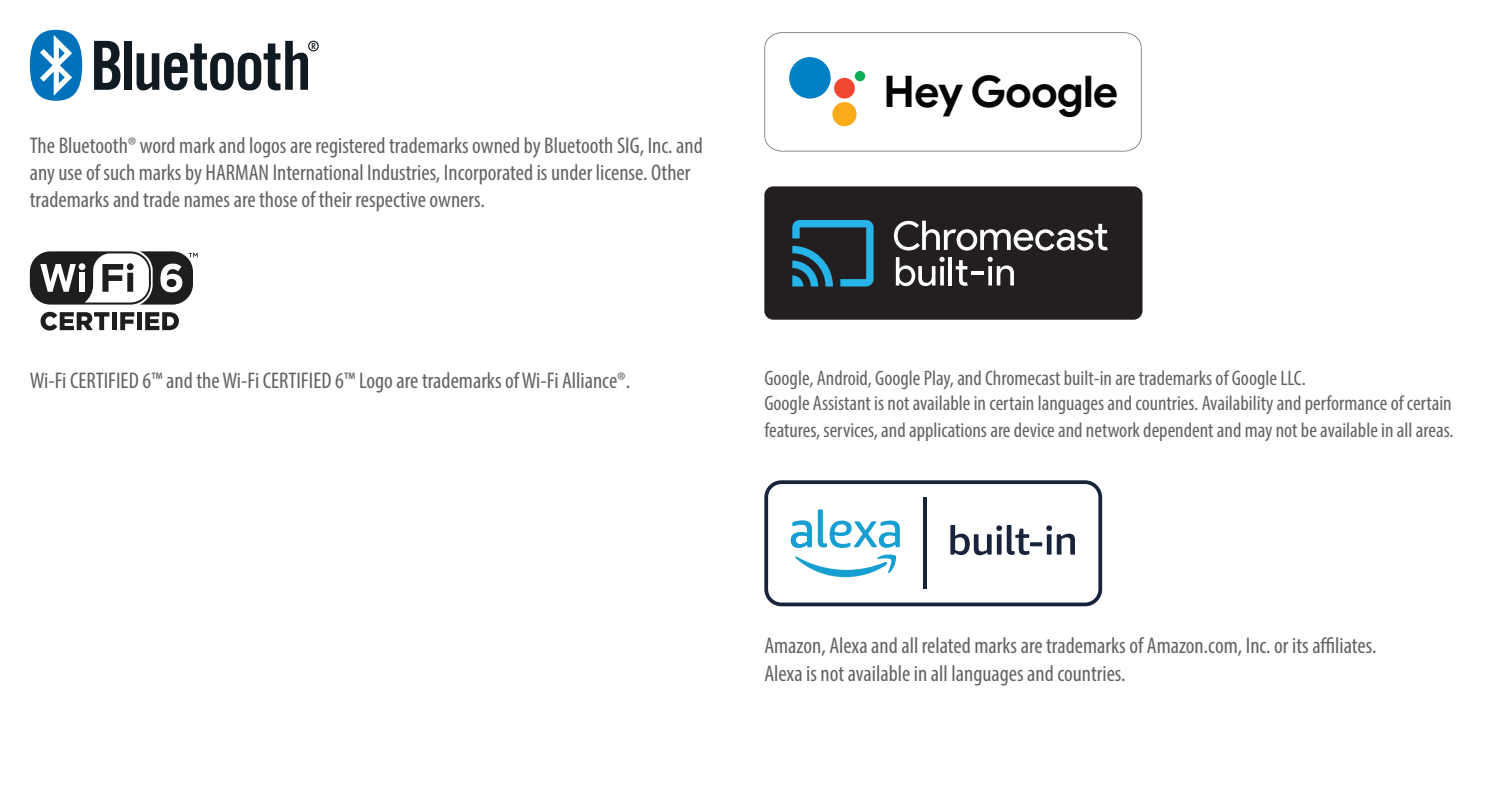
<style>
.page{position:relative;width:1489px;height:794px;background:#fff}
.page>*{position:absolute;margin:0;border:0;box-sizing:border-box;transform-origin:0 0}
.t1{font:700 43.75px "Google Sans";letter-spacing:-.025em;color:#050504}
.Body{font:condensed 22.75px/27.3px "Myriad Pro";color:#636366}
.Body-2{font:condensed 21px/27.3px "Myriad Pro";color:#636366}
</style>
<div class="page">
<svg style="left:94px;top:41px;width:26px;height:49px"></svg>
<div style="left:124px;top:41px;width:7px;height:49px;background:#101a21"></div>
<svg style="left:30px;top:30px;width:52px;height:71px"></svg>
<svg style="left:137px;top:41px;width:182px;height:49px"></svg>
<div style="left:30px;top:251px;width:121px;height:54px;background:#201d1e;border-radius:20px"></div>
<svg style="left:40px;top:264px;width:36px;height:28px"></svg>
<div style="left:79px;top:273px;width:6px;height:19px;background:#fff"></div>
<div style="left:79px;top:263px;width:6px;height:7px;background:#fff;border-radius:50%"></div>
<svg style="left:84px;top:251px;width:114px;height:54px"></svg>
<svg style="left:41px;top:312px;width:68px;height:18px"></svg>
<div style="left:112px;top:312px;width:5px;height:18px;background:#201d1e"></div>
<svg style="left:120px;top:312px;width:14px;height:18px"></svg>
<div style="left:137px;top:312px;width:5px;height:18px;background:#201d1e"></div>
<svg style="left:145px;top:312px;width:34px;height:18px"></svg>
<svg style="left:764px;top:32px;width:377px;height:120px"></svg>
<div style="left:764px;top:186px;width:378px;height:134px;background:#231f20;border-radius:9px"></div>
<svg style="left:792px;top:220px;width:81px;height:66px"></svg>
<svg style="left:895px;top:257px;width:49px;height:29px"></svg>
<hr style="left:948px;top:257px;width:4px;height:28px;background:#fff">
<svg style="left:955px;top:257px;width:59px;height:29px"></svg>
<svg style="left:894px;top:221px;width:213px;height:30px"></svg>
<svg style="left:764px;top:480px;width:338px;height:126px"></svg>
<p class="Body" style="left:30px;top:131px;width:674px">The Bluetooth® word mark and logos are registered trademarks owned by Bluetooth SIG, Inc. and any use of such marks by HARMAN International Industries, Incorporated is under license. Other trademarks and trade names are those of their respective owners.</p>
<p class="t1" style="left:883px;top:65px;width:237px">Hey Google</p>
<p class="Body" style="left:30px;top:366px;width:602px">Wi-Fi CERTIFIED 6™ and the Wi-Fi CERTIFIED 6™ Logo are trademarks of Wi-Fi Alliance®.</p>
<p class="Body-2" style="left:764px;top:364px;width:543px">Google, Android, Google Play, and Chromecast built-in are trademarks of Google LLC.</p>
<p class="Body-2" style="left:764px;top:389px;width:690px">Google Assistant is not available in certain languages and countries. Availability and performance of certain features, services, and applications are device and network dependent and may not be available in all areas.</p>
<p class="Body" style="left:764px;top:632px;width:613px">Amazon, Alexa and all related marks are trademarks of Amazon.com, Inc. or its affiliates.</p>
<p class="Body" style="left:764px;top:659px;width:363px">Alexa is not available in all languages and countries.</p>
</div>
